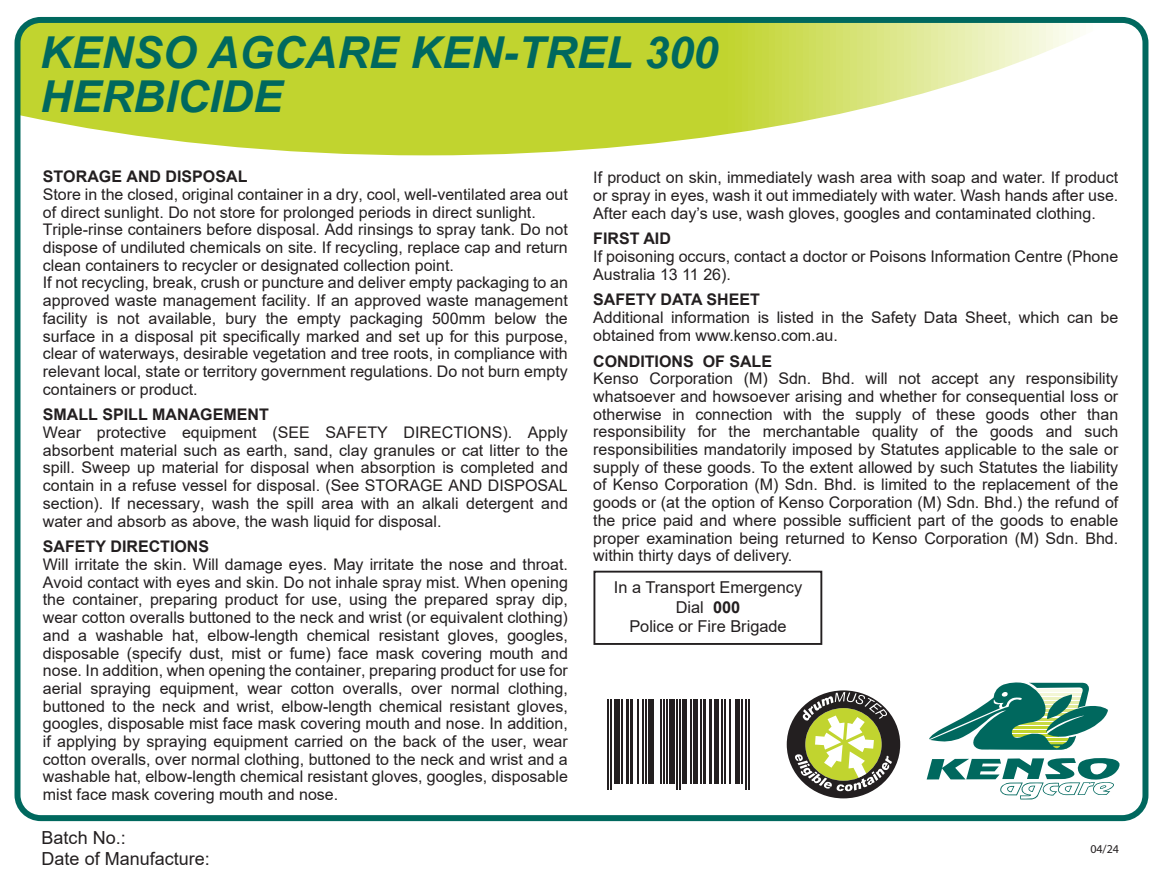
<style>
.page{position:relative;width:1163px;height:879px;background:#fff}
.page>*{position:absolute;margin:0;border:0;box-sizing:border-box;transform-origin:0 0}
.t1{font:italic 700 44px/44px "Arial";color:#00685e}
.t2{font:18px/21.6px "Arial";color:#231f20}
.t3{font:16.4px/19.6px "Arial";color:#231f20;text-align:center}
.t4{font:16px/17.6px "Arial";color:#231f20;text-align:justify}
.t5{font:700 16px "Arial";color:#231f20}
.t6{font:12px "Myriad Pro";color:#231f20}
.s1{font-weight:700}
</style>
<div class="page">
<svg style="left:21px;top:24px;width:1059px;height:131px"></svg>
<div style="left:14px;top:17px;width:1134px;height:804px;border:6px solid #00685e;border-radius:23px"></div>
<div style="left:593px;top:571px;width:229px;height:74px;background:#fff;border:2px solid #231f20"></div>
<svg style="left:926px;top:758px;width:193px;height:41px"></svg>
<svg style="left:929px;top:682px;width:178px;height:68px"></svg>
<svg style="left:786px;top:690px;width:114px;height:108px"></svg>
<hr style="left:607px;top:698px;width:2px;height:91px;background:#231f20">
<hr style="left:610px;top:698px;width:2px;height:91px;background:#231f20">
<div style="left:613px;top:698px;width:6px;height:85px;background:#231f20"></div>
<hr style="left:621px;top:698px;width:1px;height:85px;background:#231f20">
<hr style="left:625px;top:698px;width:3px;height:85px;background:#231f20">
<hr style="left:630px;top:698px;width:3px;height:85px;background:#231f20">
<hr style="left:637px;top:698px;width:2px;height:85px;background:#231f20">
<hr style="left:642px;top:698px;width:1px;height:85px;background:#231f20">
<hr style="left:645px;top:698px;width:1px;height:85px;background:#231f20">
<div style="left:648px;top:698px;width:6px;height:85px;background:#231f20"></div>
<hr style="left:659px;top:698px;width:2px;height:85px;background:#231f20">
<hr style="left:662px;top:698px;width:2px;height:85px;background:#231f20">
<hr style="left:665px;top:698px;width:2px;height:85px;background:#231f20">
<div style="left:668px;top:698px;width:6px;height:85px;background:#231f20"></div>
<hr style="left:676px;top:698px;width:1px;height:91px;background:#231f20">
<hr style="left:679px;top:698px;width:1px;height:91px;background:#231f20">
<hr style="left:682px;top:698px;width:4px;height:85px;background:#231f20">
<hr style="left:689px;top:698px;width:2px;height:85px;background:#231f20">
<div style="left:692px;top:698px;width:5px;height:85px;background:#231f20"></div>
<hr style="left:700px;top:698px;width:1px;height:85px;background:#231f20">
<hr style="left:703px;top:698px;width:3px;height:85px;background:#231f20">
<hr style="left:709px;top:698px;width:3px;height:85px;background:#231f20">
<div style="left:713px;top:698px;width:5px;height:85px;background:#231f20"></div>
<hr style="left:721px;top:698px;width:1px;height:85px;background:#231f20">
<hr style="left:724px;top:698px;width:1px;height:85px;background:#231f20">
<hr style="left:728px;top:698px;width:2px;height:85px;background:#231f20">
<div style="left:734px;top:698px;width:5px;height:85px;background:#231f20"></div>
<hr style="left:740px;top:698px;width:2px;height:85px;background:#231f20">
<hr style="left:745px;top:698px;width:1px;height:91px;background:#231f20">
<hr style="left:748px;top:698px;width:1px;height:91px;background:#231f20">
<h1 class="t1" style="left:40px;top:31px;width:679px">KENSO AGCARE KEN-TREL 300<br>HERBICIDE</h1>
<p class="t5" style="left:43px;top:165px;width:206px">STORAGE AND DISPOSAL</p>
<p class="t4" style="left:43px;top:185px;width:526px;text-align:left">Store in the closed, original container in a dry, cool, well-ventilated area out of direct sunlight. Do not store for prolonged periods in direct sunlight.<br>Triple-rinse containers before disposal. Add rinsings to spray tank. Do not dispose of undiluted chemicals on site. If recycling, replace cap and return clean containers to recycler or designated collection point.<br>If not recycling, break, crush or puncture and deliver empty packaging to an approved waste management facility. If an approved waste management facility is not available, bury the empty packaging 500mm below the surface in a disposal pit specifically marked and set up for this purpose, clear of waterways, desirable vegetation and tree roots, in compliance with relevant local, state or territory government regulations. Do not burn empty containers or product.</p>
<p class="t5" style="left:43px;top:403px;width:227px">SMALL SPILL MANAGEMENT</p>
<p class="t4" style="left:43px;top:423px;width:526px">Wear protective equipment (SEE SAFETY DIRECTIONS). Apply absorbent material such as earth, sand, clay granules or cat litter to the spill. Sweep up material for disposal when absorption is completed and contain in a refuse vessel for disposal. (See STORAGE AND DISPOSAL section). If necessary, wash the spill area with an alkali detergent and water and absorb as above, the wash liquid for disposal.</p>
<p class="t5" style="left:43px;top:535px;width:168px">SAFETY DIRECTIONS</p>
<p class="t4" style="left:43px;top:555px;width:526px">Will irritate the skin. Will damage eyes. May irritate the nose and throat.<br>Avoid contact with eyes and skin. Do not inhale spray mist. When opening the container, preparing product for use, using the prepared spray dip, wear cotton overalls buttoned to the neck and wrist (or equivalent clothing) and a washable hat, elbow-length chemical resistant gloves, googles, disposable (specify dust, mist or fume) face mask covering mouth and nose. In addition, when opening the container, preparing product for use for aerial spraying equipment, wear cotton overalls, over normal clothing, buttoned to the neck and wrist, elbow-length chemical resistant gloves, googles, disposable mist face mask covering mouth and nose. In addition, if applying by spraying equipment carried on the back of the user, wear cotton overalls, over normal clothing, buttoned to the neck and wrist and a washable hat, elbow-length chemical resistant gloves, googles, disposable mist face mask covering mouth and nose.</p>
<p class="t2" style="left:42px;top:826px;width:170px">Batch No.:<br>Date of Manufacture:</p>
<p class="t4" style="left:593px;top:169px;width:526px">If product on skin, immediately wash area with soap and water. If product or spray in eyes, wash it out immediately with water. Wash hands after use.<br>After each day’s use, wash gloves, googles and contaminated clothing.</p>
<p class="t5" style="left:593px;top:227px;width:79px">FIRST AID</p>
<p class="t4" style="left:593px;top:247px;width:526px">If poisoning occurs, contact a doctor or Poisons Information Centre (Phone<br>Australia 13 11 26).</p>
<p class="t5" style="left:593px;top:288px;width:168px">SAFETY DATA SHEET</p>
<p class="t4" style="left:593px;top:309px;width:526px">Additional information is listed in the Safety Data Sheet, which can be obtained from www.kenso.com.au.</p>
<p class="t5" style="left:593px;top:350px;width:180px">CONDITIONS OF SALE</p>
<p class="t4" style="left:593px;top:370px;width:526px">Kenso Corporation (M) Sdn. Bhd. will not accept any responsibility whatsoever and howsoever arising and whether for consequential loss or otherwise in connection with the supply of these goods other than responsibility for the merchantable quality of the goods and such responsibilities mandatorily imposed by Statutes applicable to the sale or supply of these goods. To the extent allowed by such Statutes the liability of Kenso Corporation (M) Sdn. Bhd. is limited to the replacement of the goods or (at the option of Kenso Corporation (M) Sdn. Bhd.) the refund of the price paid and where possible sufficient part of the goods to enable proper examination being returned to Kenso Corporation (M) Sdn. Bhd. within thirty days of delivery.</p>
<p class="t3" style="left:613px;top:577px;width:190px">In a Transport Emergency<br>Dial <span class="s1">000<br></span>Police or Fire Brigade</p>
<p class="t6" style="left:1090px;top:841px;width:30px">04/24</p>
</div>
